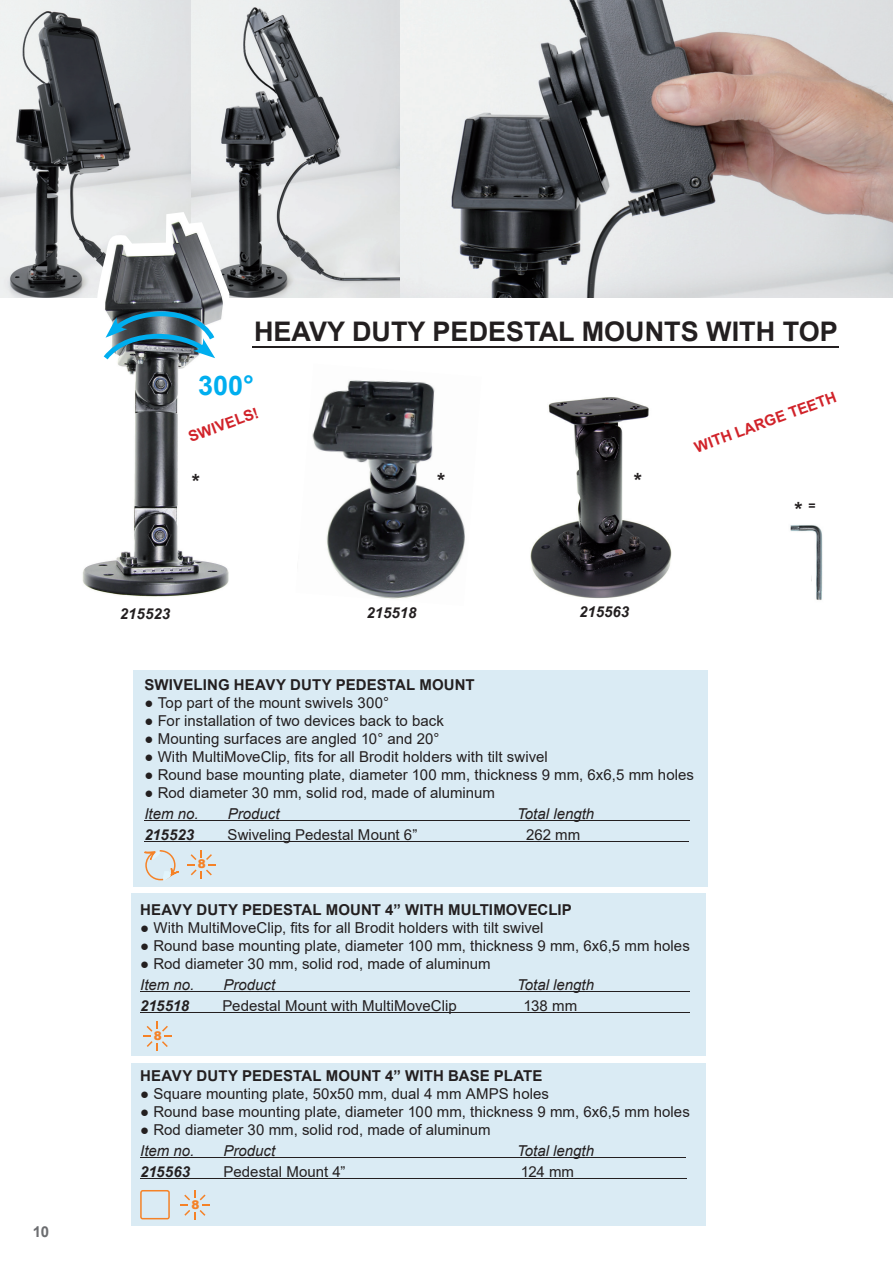
<style>
.page{position:relative;width:893px;height:1263px;background:#fff}
.page>*{position:absolute;margin:0;border:0;box-sizing:border-box;transform-origin:0 0}
.t1{font:700 27px "Arial";color:#231f20}
.t2{font:700 27px "Arial";color:#00aeef}
.t3{font:700 21px "Arial";color:#231f20}
.t4{font:15px "Arial";color:#231f20}
.t5{font:700 15px "Arial";letter-spacing:.005em;color:#231f20}
.t6{font:italic 15px "Arial";color:#231f20}
.t7{font:italic 700 15px "Arial";color:#231f20}
.t8{font:700 15px "Arial";color:#d1232a}
.t9{font:700 15px "Arial";color:#6c6d70}
.t10{font:900 12px "Arial";color:#f58227}
</style>
<div class="page">
<img style="left:196px;top:0;width:697px;height:298px">
<img style="left:0;top:0;width:196px;height:298px">
<div style="left:133px;top:670px;width:574px;height:217px;background:#daebf4"></div>
<div style="left:132px;top:894px;width:574px;height:162px;background:#daebf4"></div>
<div style="left:132px;top:1063px;width:574px;height:163px;background:#daebf4"></div>
<img style="left:530px;top:397px;width:142px;height:202px">
<hr style="left:144px;top:820px;width:546px;height:1px;background:#231f20">
<hr style="left:144px;top:841px;width:545px;height:1px;background:#231f20">
<hr style="left:252px;top:347px;width:587px;height:1px;background:#231f20">
<hr style="left:140px;top:991px;width:550px;height:1px;background:#231f20">
<hr style="left:140px;top:1012px;width:550px;height:1px;background:#231f20">
<hr style="left:140px;top:1157px;width:546px;height:1px;background:#231f20">
<hr style="left:140px;top:1178px;width:547px;height:1px;background:#231f20">
<svg style="left:143px;top:1022px;width:29px;height:29px"></svg>
<svg style="left:140px;top:1190px;width:30px;height:29px"></svg>
<svg style="left:181px;top:1190px;width:28px;height:29px"></svg>
<svg style="left:187px;top:850px;width:29px;height:29px"></svg>
<img style="left:790px;top:525px;width:33px;height:75px">
<img style="left:312px;top:380px;width:153px;height:219px">
<svg style="left:144px;top:850px;width:35px;height:31px"></svg>
<img style="left:62px;top:212px;width:195px;height:385px">
<img style="left:104px;top:311px;width:111px;height:48px">
<img style="left:235px;top:365px;width:22px;height:41px">
<img style="left:189px;top:365px;width:46px;height:41px">
<p class="t9" style="left:33px;top:1221px;width:18px">10</p>
<h1 class="t1" style="left:254px;top:312px;width:585px">HEAVY DUTY PEDESTAL MOUNTS WITH TOP</h1>
<h1 class="t2" style="left:198px;top:366px;width:57px">300°</h1>
<p class="t8" style="left:185px;top:427px;width:75px;rotate:-20deg">SWIVELS!</p>
<h2 class="t3" style="left:192px;top:467px;width:10px">*</h2>
<h2 class="t3" style="left:437px;top:466px;width:10px">*</h2>
<h2 class="t3" style="left:634px;top:466px;width:10px">*</h2>
<p class="t7" style="left:120px;top:604px;width:52px">215523</p>
<p class="t7" style="left:366px;top:603px;width:52px">215518</p>
<p class="t7" style="left:579px;top:602px;width:52px">215563</p>
<p class="t8" style="left:691px;top:438px;width:151px;rotate:-20deg">WITH LARGE TEETH</p>
<h2 class="t3" style="left:795px;top:495px;width:23px">* <sup>=</sup></h2>
<p class="t5" style="left:144px;top:674px;width:332px">SWIVELING HEAVY DUTY PEDESTAL MOUNT</p>
<p class="t4" style="left:144px;top:693px;width:246px">● Top part of the mount swivels 300°</p>
<p class="t4" style="left:144px;top:711px;width:301px">● For installation of two devices back to back</p>
<p class="t4" style="left:144px;top:729px;width:297px">● Mounting surfaces are angled 10° and 20°</p>
<p class="t4" style="left:144px;top:747px;width:405px">● With MultiMoveClip, fits for all Brodit holders with tilt swivel</p>
<p class="t4" style="left:144px;top:765px;width:551px">● Round base mounting plate, diameter 100 mm, thickness 9 mm, 6x6,5 mm holes</p>
<p class="t4" style="left:144px;top:783px;width:352px">● Rod diameter 30 mm, solid rod, made of aluminum</p>
<p class="t6" style="left:144px;top:804px;width:56px">Item no.</p>
<p class="t6" style="left:228px;top:804px;width:53px">Product</p>
<p class="t6" style="left:517px;top:804px;width:78px">Total length</p>
<p class="t7" style="left:144px;top:825px;width:51px">215523</p>
<p class="t4" style="left:227px;top:825px;width:192px">Swiveling Pedestal Mount 6”</p>
<p class="t4" style="left:526px;top:825px;width:56px">262 mm</p>
<p class="t10" style="left:198px;top:855px;width:10px">8</p>
<p class="t5" style="left:140px;top:899px;width:433px">HEAVY DUTY PEDESTAL MOUNT 4” WITH MULTIMOVECLIP</p>
<p class="t4" style="left:140px;top:917px;width:405px">● With MultiMoveClip, fits for all Brodit holders with tilt swivel</p>
<p class="t4" style="left:140px;top:935px;width:551px">● Round base mounting plate, diameter 100 mm, thickness 9 mm, 6x6,5 mm holes</p>
<p class="t4" style="left:140px;top:953px;width:352px">● Rod diameter 30 mm, solid rod, made of aluminum</p>
<p class="t6" style="left:140px;top:974px;width:56px">Item no.</p>
<p class="t6" style="left:224px;top:974px;width:53px">Product</p>
<p class="t6" style="left:517px;top:974px;width:78px">Total length</p>
<p class="t7" style="left:140px;top:995px;width:50px">215518</p>
<p class="t4" style="left:222px;top:995px;width:236px">Pedestal Mount with MultiMoveClip</p>
<p class="t4" style="left:523px;top:995px;width:55px">138 mm</p>
<p class="t10" style="left:154px;top:1027px;width:10px">8</p>
<p class="t5" style="left:140px;top:1065px;width:404px">HEAVY DUTY PEDESTAL MOUNT 4” WITH BASE PLATE</p>
<p class="t4" style="left:140px;top:1083px;width:410px">● Square mounting plate, 50x50 mm, dual 4 mm AMPS holes</p>
<p class="t4" style="left:140px;top:1101px;width:551px">● Round base mounting plate, diameter 100 mm, thickness 9 mm, 6x6,5 mm holes</p>
<p class="t4" style="left:140px;top:1119px;width:352px">● Rod diameter 30 mm, solid rod, made of aluminum</p>
<p class="t6" style="left:140px;top:1141px;width:56px">Item no.</p>
<p class="t6" style="left:224px;top:1141px;width:53px">Product</p>
<p class="t6" style="left:517px;top:1141px;width:78px">Total length</p>
<p class="t7" style="left:140px;top:1162px;width:52px">215563</p>
<p class="t4" style="left:224px;top:1161px;width:123px">Pedestal Mount 4”</p>
<p class="t4" style="left:521px;top:1161px;width:55px">124 mm</p>
<p class="t10" style="left:191px;top:1196px;width:10px">8</p>
</div>
